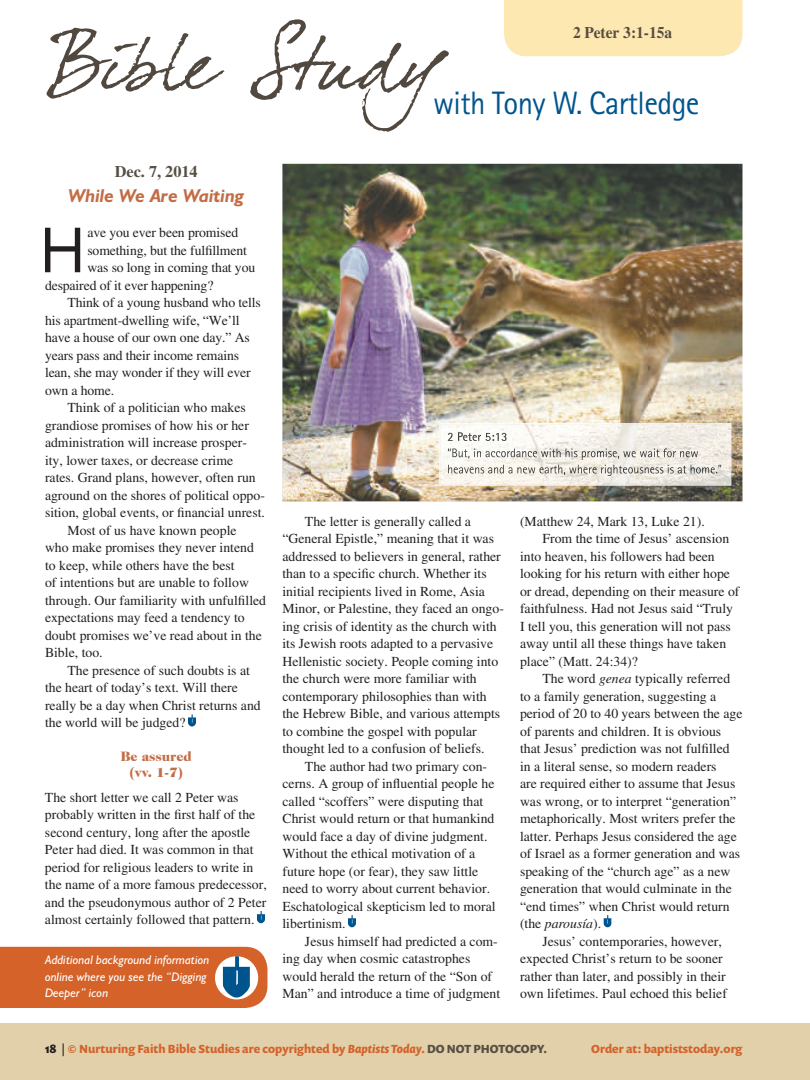
<style>
.page{position:relative;width:810px;height:1080px;background:#fff}
.page>*{position:absolute;margin:0;border:0;box-sizing:border-box;transform-origin:0 0}
.t1{font:64.12px "Chalet London Nineteen Eighty";color:#231f20}
.t2{font:32.38px "Rotis Sans Serif";letter-spacing:-.02em;color:#00548e;scale:.95 1}
.t3{font:italic 700 18.75px "Humanist 521 BT";color:#c36d45}
.t4{font:700 16.25px "Times";color:#574e44;scale:.95 1}
.t5{font:700 16.25px "Times";color:#574e44}
.t6{font:13.75px/17.5px "Times";color:#231f20}
.t7{font:900 13.75px/16.2px "Caslon Two Twenty Four";color:#c36d45;text-align:center}
.t8{font:italic 13.75px "Times";color:#231f20}
.t9{font:italic 12.5px/16.2px "Humanist 521 BT";color:#fff}
.t10{font:700 11.88px "Prenton RP Pro";color:#d46229;scale:.95 1}
.s1{font-style:italic}
.s2{font-style:normal}
.s3{font-size:12.5px;color:#231f20}
.s4{font-size:11.25px;color:#231f20}
.s5{color:#574e44}
</style>
<div class="page">
<svg style="left:188px;top:714px;width:8px;height:13px"></svg>
<svg style="left:257px;top:911px;width:8px;height:13px"></svg>
<svg style="left:348px;top:915px;width:8px;height:13px"></svg>
<svg style="left:603px;top:915px;width:9px;height:13px"></svg>
<img style="left:282px;top:164px;width:460px;height:337px">
<div style="left:0;top:1024px;width:810px;height:56px;background:#e2d0aa"></div>
<svg style="left:47px;top:28px;width:177px;height:71px"></svg>
<svg style="left:250px;top:19px;width:199px;height:113px"></svg>
<div style="left:504px;top:0;width:238px;height:56px;background:#fee8b1"></div>
<svg style="left:0;top:947px;width:268px;height:61px;background:#cc6939"></svg>
<img style="left:439px;top:423px;width:292px;height:63px">
<p class="t4" style="left:573px;top:23px;width:106px">2 Peter 3:1-15a</p>
<h2 class="t2" style="left:433px;top:84px;width:282px">with Tony W. Cartledge</h2>
<p class="t5" style="left:115px;top:161px;width:85px">Dec. 7, 2014</p>
<h3 class="t3" style="left:68px;top:184px;width:178px">While We Are Waiting</h3>
<h1 class="t1" style="left:40px;top:211px;width:47px">H</h1>
<p class="t6" style="left:87px;top:224px;width:152px">ave you ever been promised</p>
<p class="t6" style="left:87px;top:241px;width:161px">something, but the fulfillment</p>
<p class="t6" style="left:87px;top:259px;width:169px">was so long in coming that you</p>
<p class="t6" style="left:45px;top:276px;width:170px">despaired of it ever happening?</p>
<p class="t6" style="left:67px;top:294px;width:195px">Think of a young husband who tells</p>
<p class="t6" style="left:45px;top:311px;width:196px">his apartment-dwelling wife, “We’ll</p>
<p class="t6" style="left:45px;top:329px;width:206px">have a house of our own one day.” As</p>
<p class="t6" style="left:45px;top:346px;width:196px">years pass and their income remains</p>
<p class="t6" style="left:45px;top:364px;width:207px">lean, she may wonder if they will ever</p>
<p class="t6" style="left:45px;top:381px;width:71px">own a home.</p>
<p class="t6" style="left:67px;top:399px;width:180px">Think of a politician who makes</p>
<p class="t6" style="left:45px;top:416px;width:205px">grandiose promises of how his or her</p>
<p class="t6" style="left:45px;top:434px;width:204px">administration will increase prosper-</p>
<p class="t6" style="left:45px;top:451px;width:190px">ity, lower taxes, or decrease crime</p>
<p class="t6" style="left:45px;top:469px;width:212px">rates. Grand plans, however, often run</p>
<p class="t6" style="left:45px;top:486px;width:221px">aground on the shores of political oppo-</p>
<p class="t6" style="left:45px;top:504px;width:221px">sition, global events, or financial unrest.</p>
<p class="t6" style="left:67px;top:521px;width:171px">Most of us have known people</p>
<p class="t6" style="left:45px;top:539px;width:210px">who make promises they never intend</p>
<p class="t6" style="left:45px;top:556px;width:191px">to keep, while others have the best</p>
<p class="t6" style="left:45px;top:574px;width:205px">of intentions but are unable to follow</p>
<p class="t6" style="left:45px;top:591px;width:223px">through. Our familiarity with unfulfilled</p>
<p class="t6" style="left:45px;top:609px;width:201px">expectations may feed a tendency to</p>
<p class="t6" style="left:45px;top:626px;width:218px">doubt promises we’ve read about in the</p>
<p class="t6" style="left:45px;top:644px;width:59px">Bible, too.</p>
<p class="t6" style="left:67px;top:661px;width:184px">The presence of such doubts is at</p>
<p class="t6" style="left:45px;top:679px;width:194px">the heart of today’s text. Will there</p>
<p class="t6" style="left:45px;top:696px;width:217px">really be a day when Christ returns and</p>
<p class="t6" style="left:45px;top:714px;width:142px">the world will be judged?</p>
<p class="t7" style="left:121px;top:748px;width:72px">Be assured (vv. 1-7)</p>
<p class="t6" style="left:45px;top:788px;width:223px">The short letter we call 2 Peter was probably written in the first half of the second century, long after the apostle Peter had died. It was common in that period for religious leaders to write in the name of a more famous predecessor, and the pseudonymous author of 2 Peter almost certainly followed that pattern.</p>
<p class="t9" style="left:45px;top:952px;width:166px">Additional background information online where you see the “Digging<br>Deeper” icon</p>
<p class="t6" style="left:282px;top:512px;width:223px;text-indent:22px">The letter is generally called a “General Epistle,” meaning that it was addressed to believers in general, rather than to a specific church. Whether its initial recipients lived in Rome, Asia Minor, or Palestine, they faced an ongo&shy;ing crisis of identity as the church with its Jewish roots adapted to a pervasive Hellenistic society. People coming into the church were more familiar with contemporary philosophies than with the Hebrew Bible, and various attempts to combine the gospel with popular thought led to a confusion of beliefs.</p>
<p class="t6" style="left:282px;top:757px;width:215px;text-indent:22px">The author had two primary con&shy;cerns. A group of influential people he called “scoffers” were disputing that Christ would return or that humankind would face a day of divine judgment.<br>Without the ethical motivation of a future hope (or fear), they saw little need to worry about current behavior.<br>Eschatological skepticism led to moral libertinism.</p>
<p class="t6" style="left:282px;top:932px;width:219px;text-indent:22px">Jesus himself had predicted a com&shy;ing day when cosmic catastrophes would herald the return of the “Son of Man” and introduce a time of judgment</p>
<p class="t6" style="left:520px;top:512px;width:186px">(Matthew 24, Mark 13, Luke 21).</p>
<p class="t6" style="left:542px;top:530px;width:188px">From the time of Jesus’ ascension</p>
<p class="t6" style="left:520px;top:547px;width:196px">into heaven, his followers had been</p>
<p class="t6" style="left:520px;top:565px;width:212px">looking for his return with either hope</p>
<p class="t6" style="left:520px;top:582px;width:221px">or dread, depending on their measure of</p>
<p class="t6" style="left:520px;top:600px;width:215px">faithfulness. Had not Jesus said “Truly</p>
<p class="t6" style="left:520px;top:617px;width:212px">I tell you, this generation will not pass</p>
<p class="t6" style="left:520px;top:635px;width:208px">away until all these things have taken</p>
<p class="t6" style="left:520px;top:652px;width:119px">place” (Matt. 24:34)?</p>
<p class="t6" style="left:542px;top:670px;width:189px">The word <span class="s1">genea</span> typically referred</p>
<p class="t6" style="left:520px;top:687px;width:198px">to a family generation, suggesting a</p>
<p class="t6" style="left:520px;top:705px;width:224px">period of 20 to 40 years between the age</p>
<p class="t6" style="left:520px;top:722px;width:203px">of parents and children. It is obvious</p>
<p class="t6" style="left:520px;top:740px;width:211px">that Jesus’ prediction was not fulfilled</p>
<p class="t6" style="left:520px;top:757px;width:198px">in a literal sense, so modern readers</p>
<p class="t6" style="left:520px;top:775px;width:217px">are required either to assume that Jesus</p>
<p class="t6" style="left:520px;top:792px;width:218px">was wrong, or to interpret “generation”</p>
<p class="t6" style="left:520px;top:810px;width:217px">metaphorically. Most writers prefer the</p>
<p class="t6" style="left:520px;top:827px;width:218px">latter. Perhaps Jesus considered the age</p>
<p class="t6" style="left:520px;top:845px;width:222px">of Israel as a former generation and was</p>
<p class="t6" style="left:520px;top:862px;width:212px">speaking of the “church age” as a new</p>
<p class="t6" style="left:520px;top:880px;width:213px">generation that would culminate in the</p>
<p class="t6" style="left:520px;top:897px;width:211px">“end times” when Christ would return</p>
<p class="t8" style="left:520px;top:916px;width:83px"><span class="s2">(the</span> parousía<span class="s2">).</span></p>
<p class="t6" style="left:542px;top:932px;width:181px">Jesus’ contemporaries, however,</p>
<p class="t6" style="left:520px;top:950px;width:204px">expected Christ’s return to be sooner</p>
<p class="t6" style="left:520px;top:967px;width:207px">rather than later, and possibly in their</p>
<p class="t6" style="left:520px;top:985px;width:208px">own lifetimes. Paul echoed this belief</p>
<p class="t10" style="left:45px;top:1041px;width:530px"><span class="s3">18</span> <span class="s4">|</span> © Nurturing Faith Bible Studies are copyrighted by <span class="s1">Baptists Today</span>. <span class="s5">DO NOT PHOTOCOPY.</span></p>
<p class="t10" style="left:591px;top:1041px;width:161px">Order at: baptiststoday.org</p>
</div>
